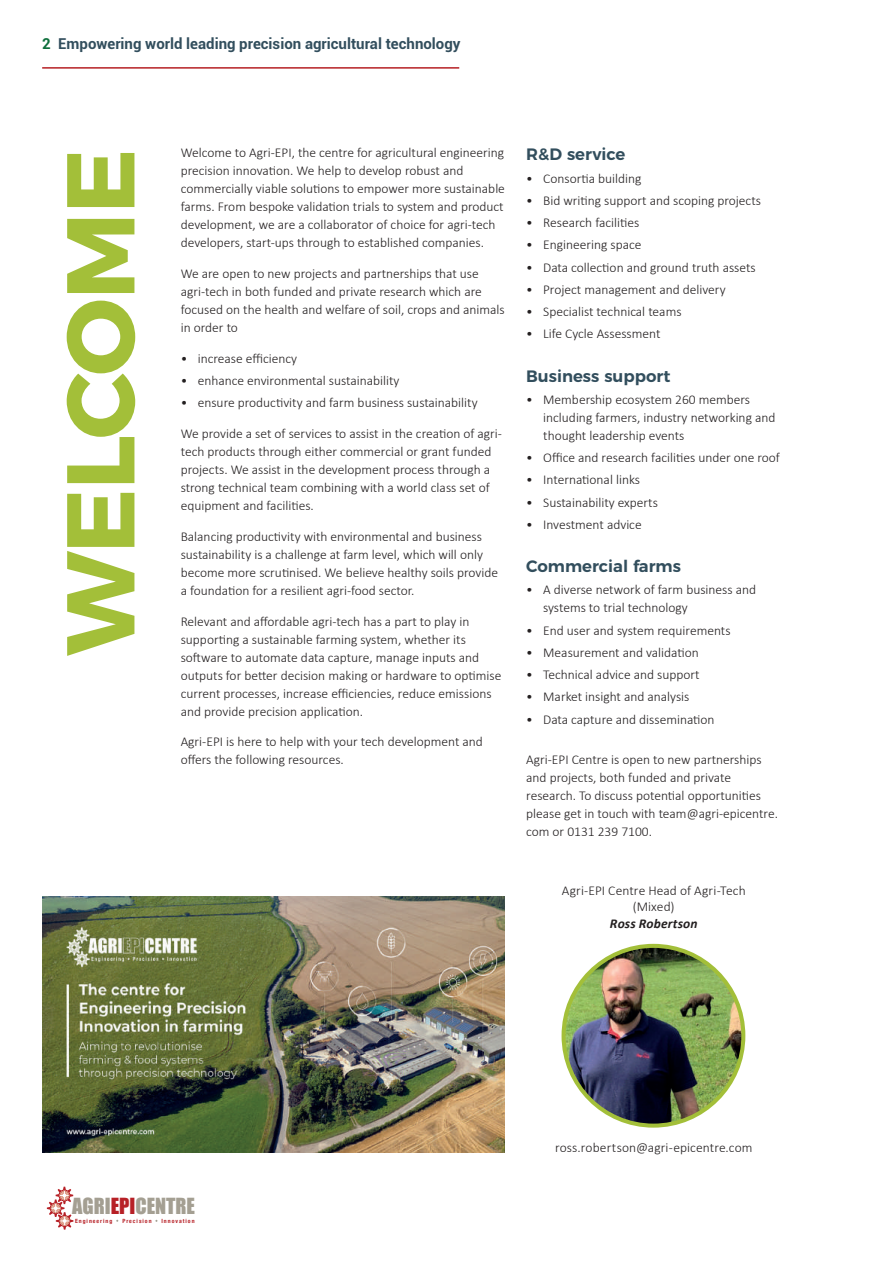
<style>
.page{position:relative;width:893px;height:1263px;background:#fff}
.page>*{position:absolute;margin:0;border:0;box-sizing:border-box;transform-origin:0 0}
.t1{font:700 96px "Montserrat";letter-spacing:-.02em;color:#a3bf39}
.t2{font:20.4px "Impact";color:#a49f92}
.t3{font:600 16.5px "Montserrat";color:#324e5d}
.t4{font:700 15px "Roboto";color:#324e5d}
.t5{font:300 13.5px/18px "Calibri";color:#231f20}
.t6{font:italic 700 13.5px "Calibri";letter-spacing:.01em;color:#231f20}
.t7{font:700 condensed 5.7px "Helvetica Neue";letter-spacing:.175em;color:#b72026}
.s1{color:#0e6f3c}
.s2{color:#b72026}
</style>
<div class="page">
<img style="left:564px;top:946px;width:179px;height:179px;border-radius:90px">
<div style="left:562px;top:944px;width:183px;height:184px;border:4px solid #a3bf39;border-radius:50%"></div>
<img style="left:42px;top:896px;width:463px;height:256px">
<svg style="left:47px;top:1187px;width:26px;height:42px"></svg>
<hr style="left:42px;top:67px;width:417px;height:2px;background:#b62024">
<p class="t4" style="left:42px;top:33px;width:420px"><span class="s1">2</span> Empowering world leading precision agricultural technology</p>
<h1 class="t1" style="left:21px;top:656px;width:508px;rotate:-90deg">WELCOME</h1>
<p class="t5" style="left:181px;top:144px;width:326px">Welcome to Agri-EPI, the centre for agricultural engineering precision innovation. We help to develop robust and commercially viable solutions to empower more sustainable farms. From bespoke validation trials to system and product development, we are a collaborator of choice for agri-tech developers, start-ups through to established companies.</p>
<p class="t5" style="left:181px;top:264px;width:326px">We are open to new projects and partnerships that use agri-tech in both funded and private research which are focused on the health and welfare of soil, crops and animals in order to</p>
<p class="t5" style="left:181px;top:349px;width:118px">• increase efficiency</p>
<p class="t5" style="left:181px;top:371px;width:220px">• enhance environmental sustainability</p>
<p class="t5" style="left:181px;top:394px;width:298px">• ensure productivity and farm business sustainability</p>
<p class="t5" style="left:181px;top:424px;width:323px">We provide a set of services to assist in the creation of agri&shy;tech products through either commercial or grant funded projects. We assist in the development process through a strong technical team combining with a world class set of equipment and facilities.</p>
<p class="t5" style="left:181px;top:527px;width:319px">Balancing productivity with environmental and business sustainability is a challenge at farm level, which will only become more scrutinised. We believe healthy soils provide a foundation for a resilient agri-food sector.</p>
<p class="t5" style="left:181px;top:612px;width:322px">Relevant and affordable agri-tech has a part to play in supporting a sustainable farming system, whether its software to automate data capture, manage inputs and outputs for better decision making or hardware to optimise current processes, increase efficiencies, reduce emissions and provide precision application.</p>
<p class="t5" style="left:181px;top:733px;width:304px">Agri-EPI is here to help with your tech development and offers the following resources.</p>
<p class="t3" style="left:526px;top:141px;width:101px">R&amp;D service</p>
<p class="t5" style="left:526px;top:169px;width:117px">• Consortia building</p>
<p class="t5" style="left:526px;top:191px;width:236px">• Bid writing support and scoping projects</p>
<p class="t5" style="left:526px;top:213px;width:115px">• Research facilities</p>
<p class="t5" style="left:526px;top:236px;width:117px">• Engineering space</p>
<p class="t5" style="left:526px;top:258px;width:231px">• Data collection and ground truth assets</p>
<p class="t5" style="left:526px;top:280px;width:201px">• Project management and delivery</p>
<p class="t5" style="left:526px;top:302px;width:157px">• Specialist technical teams</p>
<p class="t5" style="left:526px;top:325px;width:136px">• Life Cycle Assessment</p>
<p class="t3" style="left:526px;top:362px;width:146px">Business support</p>
<p class="t5" style="left:543px;top:390px;width:234px;text-indent:-17px">• Membership ecosystem 260 members including farmers, industry networking and thought leadership events</p>
<p class="t5" style="left:526px;top:448px;width:255px">• Office and research facilities under one roof</p>
<p class="t5" style="left:526px;top:471px;width:115px">• International links</p>
<p class="t5" style="left:526px;top:493px;width:133px">• Sustainability experts</p>
<p class="t5" style="left:526px;top:515px;width:117px">• Investment advice</p>
<p class="t3" style="left:526px;top:553px;width:156px">Commercial farms</p>
<p class="t5" style="left:543px;top:581px;width:214px;text-indent:-17px">• A diverse network of farm business and systems to trial technology</p>
<p class="t5" style="left:526px;top:621px;width:206px">• End user and system requirements</p>
<p class="t5" style="left:526px;top:643px;width:174px">• Measurement and validation</p>
<p class="t5" style="left:526px;top:665px;width:175px">• Technical advice and support</p>
<p class="t5" style="left:526px;top:688px;width:165px">• Market insight and analysis</p>
<p class="t5" style="left:526px;top:710px;width:190px">• Data capture and dissemination</p>
<p class="t5" style="left:526px;top:750px;width:253px">Agri-EPI Centre is open to new partnerships and projects, both funded and private research. To discuss potential opportunities please get in touch with team@agri-epicentre. com or 0131 239 7100.</p>
<p class="t5" style="left:562px;top:882px;width:186px;line-height:16.5px;text-align:center">Agri-EPI Centre Head of Agri-Tech (Mixed)</p>
<p class="t6" style="left:610px;top:913px;width:89px">Ross Robertson</p>
<h2 class="t2" style="left:72px;top:1190px;width:124px">AGRI<span class="s2">EPI</span>CENTRE</h2>
<p class="t7" style="left:75px;top:1216px;width:39px">Engineering</p>
<p class="t7" style="left:122px;top:1216px;width:31px">Precision</p>
<p class="t7" style="left:161px;top:1216px;width:35px">Innovation</p>
<p class="t5" style="left:555px;top:1139px;width:199px">ross.robertson@agri-epicentre.com</p>
</div>
